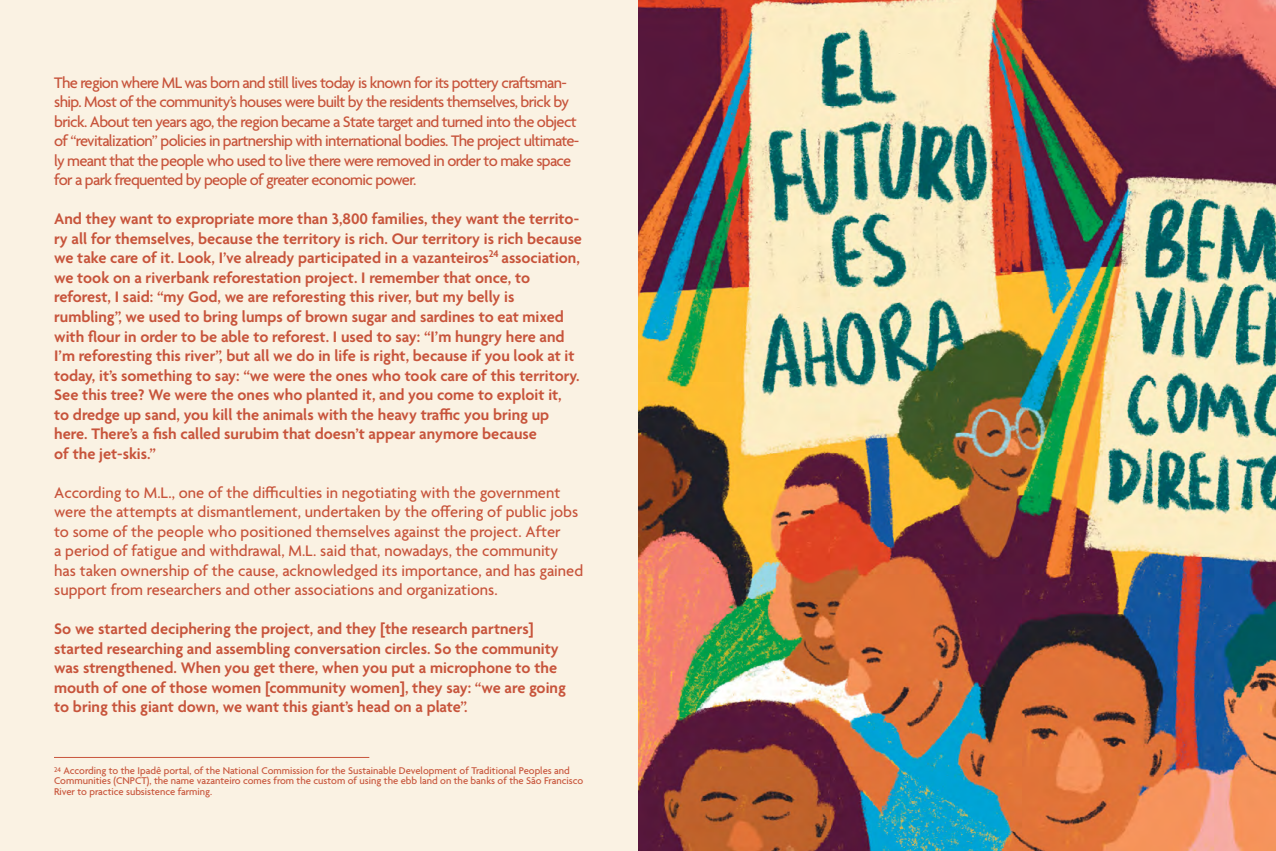
<style>
.page{position:relative;width:1276px;height:851px;background:#fff}
.page>*{position:absolute;margin:0;border:0;box-sizing:border-box;transform-origin:0 0}
.t1{font:600 16.5px/19.5px "Agenda";color:#c7543b}
.t2{font:500 16.5px/19.5px "Agenda";letter-spacing:-.04em;color:#c7543b}
.t3{font:500 16.5px/19.5px "Agenda";color:#c7543b}
.t4{font:500 10.5px/10.5px "Agenda";color:#c8553b}
</style>
<div class="page">
<div style="left:0;top:0;width:1276px;height:850px;background:#faf2e3"></div>
<img style="left:638px;top:0;width:638px;height:850px">
<hr style="left:54px;top:757px;width:315px;height:1px;background:#c8553b">
<p class="t2" style="left:54px;top:74px;width:526px">The region where ML was born and still lives today is known for its pottery craftsman&shy;ship. Most of the community’s houses were built by the residents themselves, brick by brick. About ten years ago, the region became a State target and turned into the object of “revitalization” policies in partnership with international bodies. The project ultimate&shy;ly meant that the people who used to live there were removed in order to make space for a park frequented by people of greater economic power.</p>
<p class="t1" style="left:54px;top:210px;width:529px">And they want to expropriate more than 3,800 families, they want the territo&shy;ry all for themselves, because the territory is rich. Our territory is rich because we take care of it. Look, I’ve already participated in a vazanteiros<sup>24</sup> association, we took on a riverbank reforestation project. I remember that once, to reforest, I said: “my God, we are reforesting this river, but my belly is rumbling”, we used to bring lumps of brown sugar and sardines to eat mixed with flour in order to be able to reforest. I used to say: “I’m hungry here and I’m reforesting this river”, but all we do in life is right, because if you look at it today, it’s something to say: “we were the ones who took care of this territory.<br>See this tree? We were the ones who planted it, and you come to exploit it,<br>to dredge up sand, you kill the animals with the heavy traffic you bring up here. There’s a fish called surubim that doesn’t appear anymore because<br>of the jet-skis.”</p>
<p class="t3" style="left:54px;top:483px;width:530px">According to M.L., one of the difficulties in negotiating with the government were the attempts at dismantlement, undertaken by the offering of public jobs to some of the people who positioned themselves against the project. After<br>a period of fatigue and withdrawal, M.L. said that, nowadays, the community has taken ownership of the cause, acknowledged its importance, and has gained support from researchers and other associations and organizations.</p>
<p class="t1" style="left:54px;top:620px;width:513px">So we started deciphering the project, and they [the research partners] started researching and assembling conversation circles. So the community was strengthened. When you get there, when you put a microphone to the mouth of one of those women [community women], they say: “we are going to bring this giant down, we want this giant’s head on a plate”.</p>
<p class="t4" style="left:54px;top:765px;width:531px"><sup>24</sup> According to the Ipadê portal, of the National Commission for the Sustainable Development of Traditional Peoples and<br>Communities (CNPCT), the name vazanteiro comes from the custom of using the ebb land on the banks of the São Francisco<br>River to practice subsistence farming.</p>
</div>
